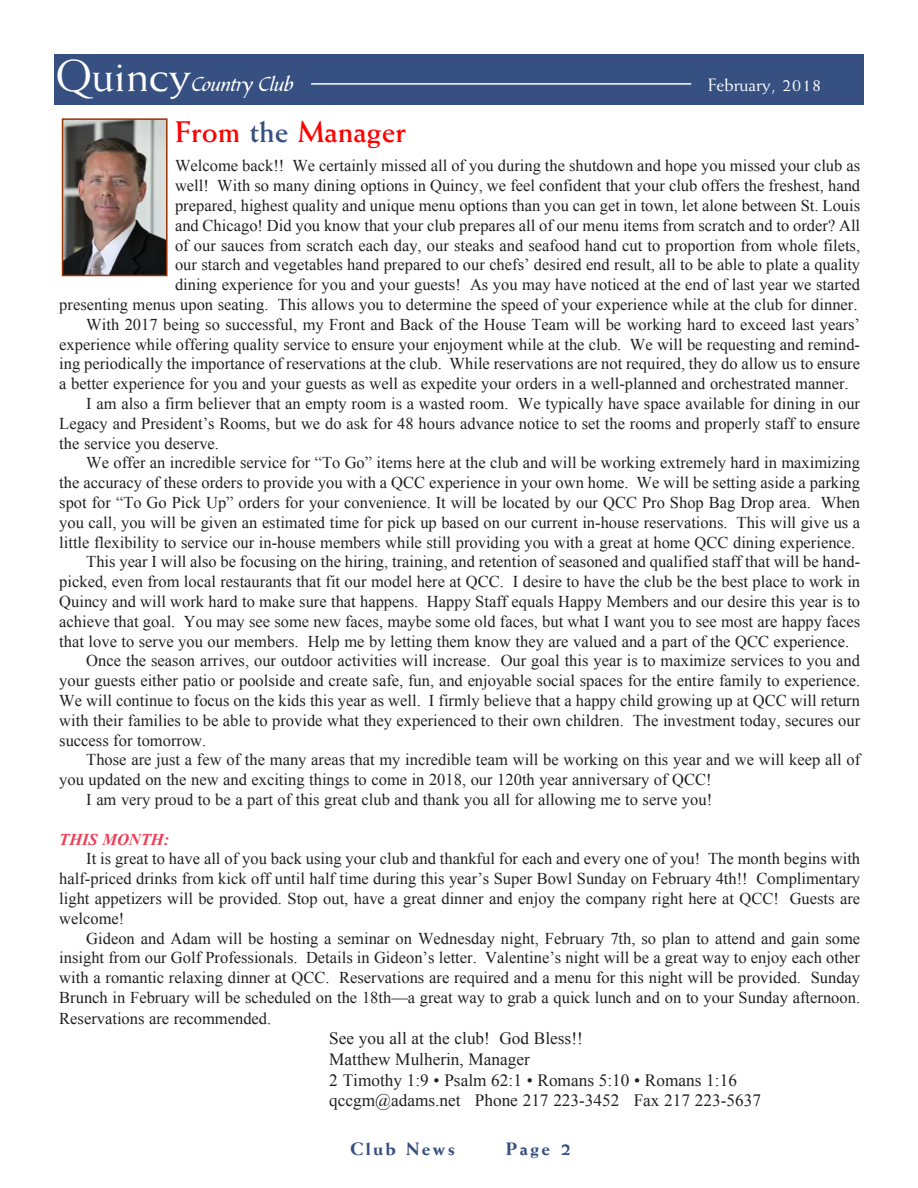
<style>
.page{position:relative;width:918px;height:1188px;background:#fff}
.page>*{position:absolute;margin:0;border:0;box-sizing:border-box;transform-origin:0 0}
.t1{font:700 30px "Weiss";color:#f00}
.t2{font:21px "Bible Script Plain";color:#fff}
.t3{font:800 18px "Weiss";letter-spacing:.125em;color:#365082}
.t4{font:18px "Weiss";color:#fff}
.t5{font:17.25px/20.7px "Times New Roman";color:#231f20}
.t6{font:16.5px/20.1px "Times New Roman";color:#231f20;text-align:justify}
.t7{font:italic 700 16.5px "Times New Roman";color:#ee3d56}
.s1{font-family:"Weiss";font-size:45px}
.s2{color:#365082}
</style>
<div class="page">
<img style="left:65px;top:121px;width:100px;height:152px">
<div style="left:62px;top:118px;width:106px;height:158px;border:2px solid #930"></div>
<div style="left:54px;top:54px;width:810px;height:51px;background:#365082"></div>
<hr style="left:311px;top:83px;width:380px;height:2px;background:#fff">
<p class="t2" style="left:55px;top:72px;width:240px"><span class="s1">Quincy</span>Country Club</p>
<p class="t4" style="left:708px;top:75px;width:114px">February, 2018</p>
<h1 class="t1" style="left:175px;top:114px;width:233px">From <span class="s2">the</span> Manager</h1>
<p class="t6" style="left:175px;top:156px;width:687px">Welcome back!! We certainly missed all of you during the shutdown and hope you missed your club as</p>
<p class="t6" style="left:175px;top:175px;width:687px">well! With so many dining options in Quincy, we feel confident that your club offers the freshest, hand</p>
<p class="t6" style="left:175px;top:195px;width:687px">prepared, highest quality and unique menu options than you can get in town, let alone between St. Louis</p>
<p class="t6" style="left:175px;top:215px;width:687px">and Chicago! Did you know that your club prepares all of our menu items from scratch and to order? All</p>
<p class="t6" style="left:175px;top:235px;width:687px">of our sauces from scratch each day, our steaks and seafood hand cut to proportion from whole filets,</p>
<p class="t6" style="left:175px;top:255px;width:687px">our starch and vegetables hand prepared to our chefs’ desired end result, all to be able to plate a quality</p>
<p class="t6" style="left:175px;top:274px;width:687px">dining experience for you and your guests! As you may have noticed at the end of last year we started</p>
<p class="t6" style="left:59px;top:294px;width:800px">presenting menus upon seating. This allows you to determine the speed of your experience while at the club for dinner.</p>
<p class="t6" style="left:86px;top:314px;width:775px">With 2017 being so successful, my Front and Back of the House Team will be working hard to exceed last years’</p>
<p class="t6" style="left:59px;top:334px;width:802px">experience while offering quality service to ensure your enjoyment while at the club. We will be requesting and remind-</p>
<p class="t6" style="left:59px;top:354px;width:802px">ing periodically the importance of reservations at the club. While reservations are not required, they do allow us to ensure</p>
<p class="t6" style="left:59px;top:373px;width:791px">a better experience for you and your guests as well as expedite your orders in a well-planned and orchestrated manner.</p>
<p class="t6" style="left:86px;top:393px;width:775px">I am also a firm believer that an empty room is a wasted room. We typically have space available for dining in our</p>
<p class="t6" style="left:59px;top:413px;width:802px">Legacy and President’s Rooms, but we do ask for 48 hours advance notice to set the rooms and properly staff to ensure</p>
<p class="t6" style="left:59px;top:433px;width:161px">the service you deserve.</p>
<p class="t6" style="left:86px;top:453px;width:775px">We offer an incredible service for “To Go” items here at the club and will be working extremely hard in maximizing</p>
<p class="t6" style="left:59px;top:472px;width:802px">the accuracy of these orders to provide you with a QCC experience in your own home. We will be setting aside a parking</p>
<p class="t6" style="left:59px;top:492px;width:802px">spot for “To Go Pick Up” orders for your convenience. It will be located by our QCC Pro Shop Bag Drop area. When</p>
<p class="t6" style="left:59px;top:512px;width:802px">you call, you will be given an estimated time for pick up based on our current in-house reservations. This will give us a</p>
<p class="t6" style="left:59px;top:532px;width:798px">little flexibility to service our in-house members while still providing you with a great at home QCC dining experience.</p>
<p class="t6" style="left:86px;top:552px;width:775px">This year I will also be focusing on the hiring, training, and retention of seasoned and qualified staff that will be hand-</p>
<p class="t6" style="left:59px;top:571px;width:802px">picked, even from local restaurants that fit our model here at QCC. I desire to have the club be the best place to work in</p>
<p class="t6" style="left:59px;top:591px;width:802px">Quincy and will work hard to make sure that happens. Happy Staff equals Happy Members and our desire this year is to</p>
<p class="t6" style="left:59px;top:611px;width:802px">achieve that goal. You may see some new faces, maybe some old faces, but what I want you to see most are happy faces</p>
<p class="t6" style="left:59px;top:631px;width:791px">that love to serve you our members. Help me by letting them know they are valued and a part of the QCC experience.</p>
<p class="t6" style="left:86px;top:651px;width:775px">Once the season arrives, our outdoor activities will increase. Our goal this year is to maximize services to you and</p>
<p class="t6" style="left:59px;top:670px;width:802px">your guests either patio or poolside and create safe, fun, and enjoyable social spaces for the entire family to experience.</p>
<p class="t6" style="left:59px;top:690px;width:802px">We will continue to focus on the kids this year as well. I firmly believe that a happy child growing up at QCC will return</p>
<p class="t6" style="left:59px;top:710px;width:802px">with their families to be able to provide what they experienced to their own children. The investment today, secures our</p>
<p class="t6" style="left:59px;top:730px;width:148px">success for tomorrow.</p>
<p class="t6" style="left:86px;top:750px;width:775px">Those are just a few of the many areas that my incredible team will be working on this year and we will keep all of</p>
<p class="t6" style="left:59px;top:769px;width:654px">you updated on the new and exciting things to come in 2018, our 120th year anniversary of QCC!</p>
<p class="t6" style="left:86px;top:789px;width:627px">I am very proud to be a part of this great club and thank you all for allowing me to serve you!</p>
<p class="t7" style="left:59px;top:828px;width:111px">THIS MONTH:</p>
<p class="t6" style="left:59px;top:849px;width:802px;text-indent:27px">It is great to have all of you back using your club and thankful for each and every one of you! The month begins with half-priced drinks from kick off until half time during this year’s Super Bowl Sunday on February 4th!! Complimentary light appetizers will be provided. Stop out, have a great dinner and enjoy the company right here at QCC! Guests are welcome!</p>
<p class="t6" style="left:59px;top:928px;width:802px;text-indent:27px">Gideon and Adam will be hosting a seminar on Wednesday night, February 7th, so plan to attend and gain some insight from our Golf Professionals. Details in Gideon’s letter. Valentine’s night will be a great way to enjoy each other with a romantic relaxing dinner at QCC. Reservations are required and a menu for this night will be provided. Sunday Brunch in February will be scheduled on the 18th—a great way to grab a quick lunch and on to your Sunday afternoon.<br>Reservations are recommended.</p>
<p class="t5" style="left:329px;top:1028px;width:433px">See you all at the club! God Bless!!<br>Matthew Mulherin, Manager<br>2 Timothy 1:9 • Psalm 62:1 • Romans 5:10 • Romans 1:16 qccgm@adams.net Phone 217 223-3452 Fax 217 223-5637</p>
<p class="t3" style="left:350px;top:1138px;width:106px">Club News</p>
<p class="t3" style="left:506px;top:1138px;width:67px">Page 2</p>
</div>
